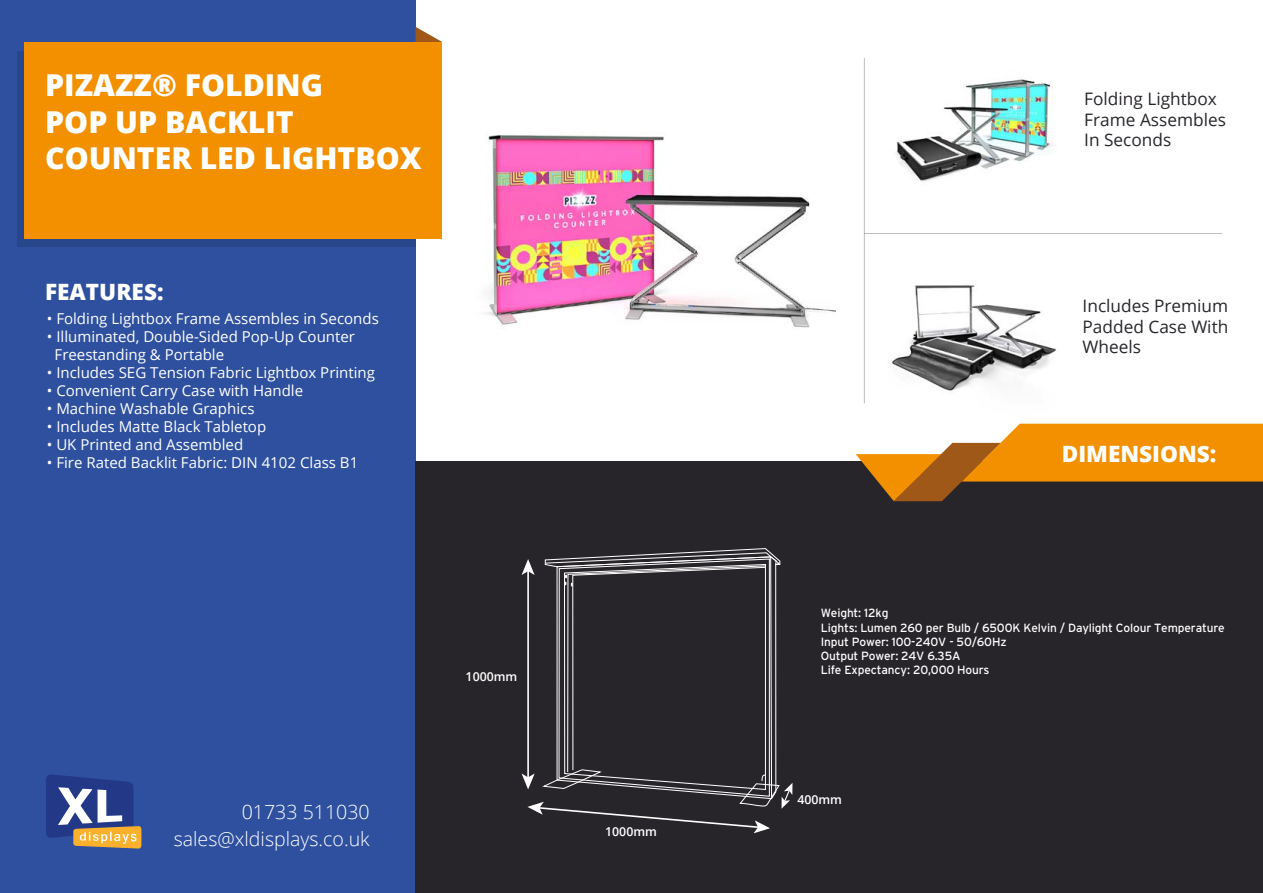
<style>
.page{position:relative;width:1263px;height:893px;background:#fff}
.page>*{position:absolute;margin:0;border:0;box-sizing:border-box;transform-origin:0 0}
.t1{font:800 30.15px/36.2px "Open Sans";color:#fff}
.t2{font:800 22.5px "Open Sans";color:#fff}
.t3{font:300 19.5px/27.5px "Open Sans";color:#fff;text-align:right}
.t4{font:17.25px/20.7px "Open Sans";color:#28252b;text-align:justify}
.t5{font:15px/18px "Open Sans";color:#fff}
.t6{font:600 12.3px "Open Sans";color:#fff}
.t7{font:11.85px/14.1px "Interstate";letter-spacing:-.015em;color:#fff}
</style>
<div class="page">
<div style="left:0;top:0;width:416px;height:893px;background:#2e509f"></div>
<div style="left:416px;top:462px;width:847px;height:431px;background:#28252a"></div>
<svg style="left:46px;top:774px;width:95px;height:75px"></svg>
<svg style="left:17px;top:52px;width:399px;height:195px;background:#3e4e7b"></svg>
<svg style="left:416px;top:27px;width:26px;height:15px"></svg>
<div style="left:25px;top:42px;width:417px;height:196px;background:#f29000"></div>
<svg style="left:856px;top:424px;width:407px;height:77px"></svg>
<hr style="left:864px;top:58px;width:1px;height:345px;background:#28252a">
<hr style="left:864px;top:233px;width:358px;height:1px;background:#28252a">
<svg style="left:522px;top:548px;width:270px;height:285px"></svg>
<img style="left:896px;top:79px;width:157px;height:103px">
<img style="left:891px;top:285px;width:165px;height:106px">
<img style="left:485px;top:134px;width:351px;height:194px">
<h1 class="t1" style="left:45px;top:66px;width:378px">PIZAZZ® FOLDING<br>POP UP BACKLIT<br>COUNTER LED LIGHTBOX</h1>
<h2 class="t2" style="left:45px;top:275px;width:120px">FEATURES:</h2>
<p class="t5" style="left:47px;top:309px;width:334px">• Folding Lightbox Frame Assembles in Seconds</p>
<p class="t5" style="left:55px;top:327px;width:302px;text-indent:-8px">• Illuminated, Double-Sided Pop-Up Counter<br>Freestanding &amp; Portable</p>
<p class="t5" style="left:47px;top:363px;width:330px">• Includes SEG Tension Fabric Lightbox Printing</p>
<p class="t5" style="left:47px;top:381px;width:258px">• Convenient Carry Case with Handle</p>
<p class="t5" style="left:47px;top:399px;width:209px">• Machine Washable Graphics</p>
<p class="t5" style="left:47px;top:417px;width:221px">• Includes Matte Black Tabletop</p>
<p class="t5" style="left:47px;top:435px;width:198px">• UK Printed and Assembled</p>
<p class="t5" style="left:47px;top:453px;width:313px">• Fire Rated Backlit Fabric: DIN 4102 Class B1</p>
<h3 class="t3" style="left:174px;top:798px;width:197px">01733 511030 sales@xldisplays.co.uk</h3>
<p class="t6" style="left:466px;top:668px;width:53px">1000mm</p>
<p class="t6" style="left:605px;top:823px;width:53px">1000mm</p>
<p class="t4" style="left:1084px;top:88px;width:143px;text-align:left">Folding Lightbox<br>Frame Assembles<br>In Seconds</p>
<p class="t4" style="left:1082px;top:295px;width:147px">Includes Premium Padded Case With Wheels</p>
<h2 class="t2" style="left:1062px;top:436px;width:156px">DIMENSIONS:</h2>
<p class="t7" style="left:821px;top:605px;width:69px">Weight: 12kg</p>
<p class="t7" style="left:821px;top:635px;width:187px">Input Power: 100-240V - 50/60Hz<br>Output Power: 24V 6.35A<br>Life Expectancy: 20,000 Hours</p>
<p class="t7" style="left:821px;top:621px;width:405px">Lights: Lumen 260 per Bulb / 6500K Kelvin / Daylight Colour Temperature</p>
<p class="t6" style="left:797px;top:791px;width:46px">400mm</p>
</div>
